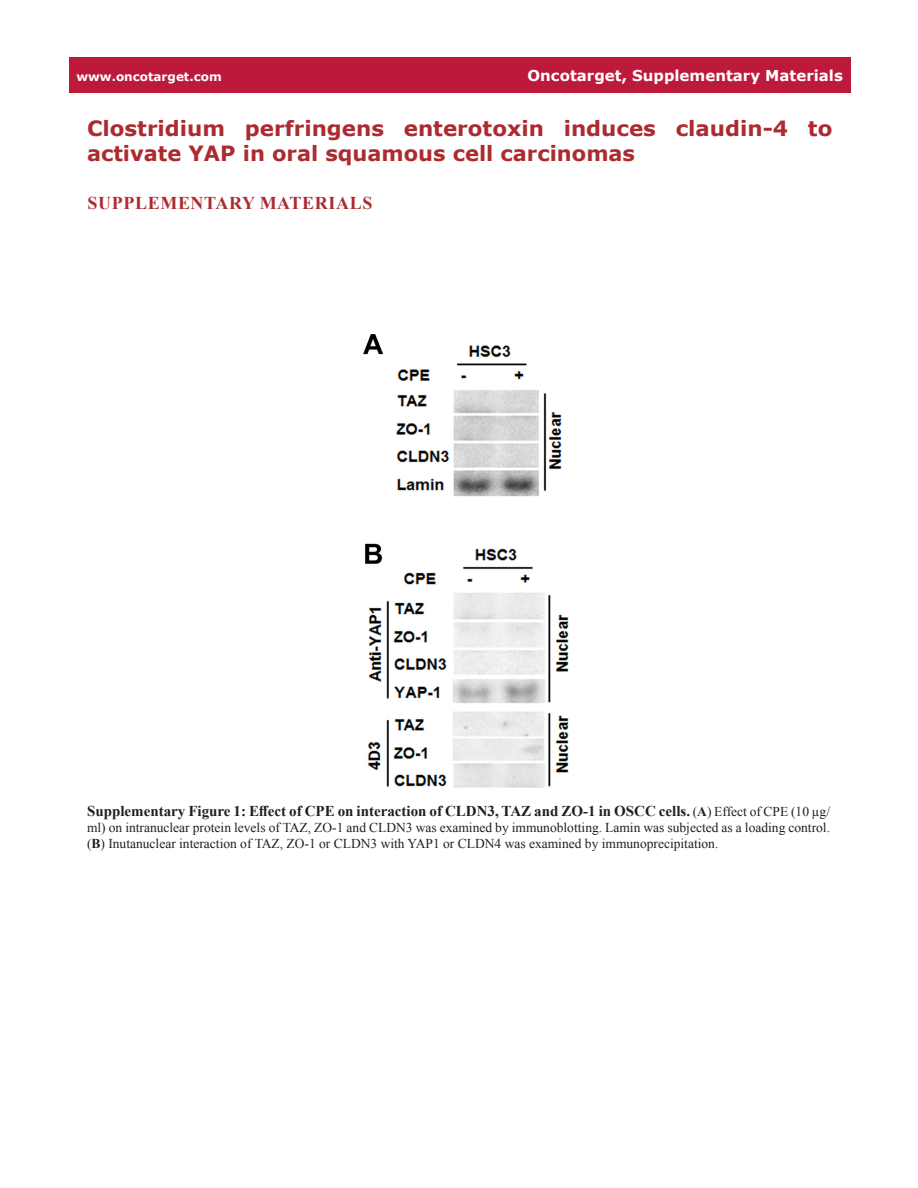
<style>
.page{position:relative;width:918px;height:1188px;background:#fff}
.page>*{position:absolute;margin:0;border:0;box-sizing:border-box;transform-origin:0 0}
.t1{font:700 21px/25.2px "Verdana";color:#ac2b31}
.Heading{font:700 18px "Times New Roman";letter-spacing:.035em;color:#ac2b31}
.Figuretrx{font:700 15px "Times New Roman";color:#231f20}
.t2{font:700 15px "Verdana";color:#fff}
.Figuretrx-2{font:13.5px/16.2px "Times New Roman";color:#231f20}
.t3{font:700 12px "Verdana";color:#fff}
.s1{font-weight:400;font-size:13.5px}
.s2{font-size:13.5px}
.s3{font-weight:700}
</style>
<div class="page">
<div style="left:69px;top:57px;width:781px;height:36px;background:#bd1a3b"></div>
<img style="left:364px;top:334px;width:205px;height:454px">
<p class="t3" style="left:76px;top:68px;width:147px">www.oncotarget.com</p>
<p class="t2" style="left:528px;top:65px;width:317px">Oncotarget, Supplementary Materials</p>
<p class="t1" style="left:87px;top:115px;width:747px">Clostridium perfringens enterotoxin induces claudin-4 to activate YAP in oral squamous cell carcinomas</p>
<p class="Heading" style="left:88px;top:190px;width:286px">SUPPLEMENTARY MATERIALS</p>
<p class="Figuretrx" style="left:87px;top:800px;width:745px">Supplementary Figure 1: Effect of CPE on interaction of CLDN3, TAZ and ZO-1 in OSCC cells. <span class="s1">(</span><span class="s2">A</span><span class="s1">) Effect of CPE (10 µg/</span></p>
<p class="Figuretrx-2" style="left:87px;top:819px;width:745px">ml) on intranuclear protein levels of TAZ, ZO-1 and CLDN3 was examined by immunoblotting. Lamin was subjected as a loading control. (<span class="s3">B</span>) Inutanuclear interaction of TAZ, ZO-1 or CLDN3 with YAP1 or CLDN4 was examined by immunoprecipitation.</p>
</div>
